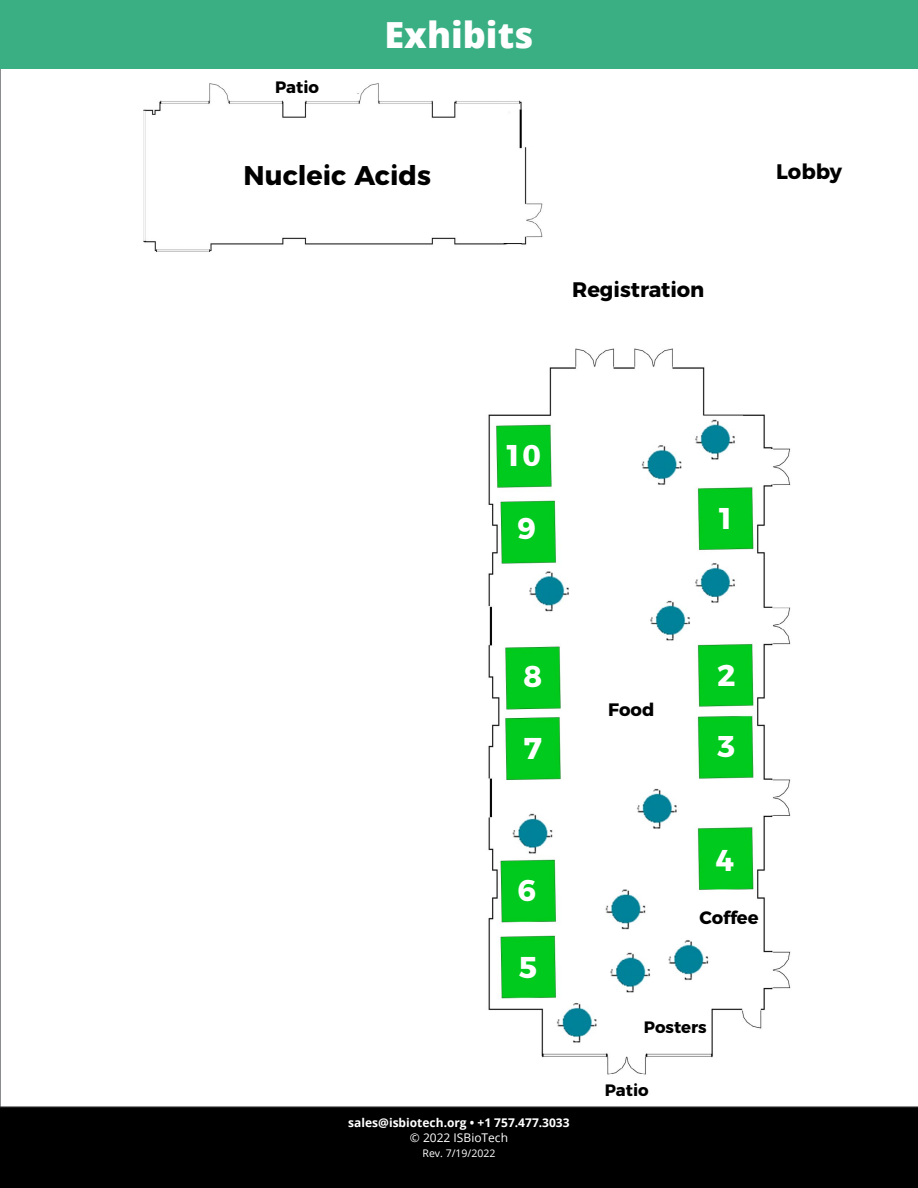
<style>
.page{position:relative;width:918px;height:1188px;background:#fff}
.page>*{position:absolute;margin:0;border:0;box-sizing:border-box;transform-origin:0 0}
.t1{font:800 36px "Open Sans";color:#fff}
.t2{font:700 30px "Montserrat";color:#fff}
.t3{font:700 27px "Montserrat";color:#000}
.t4{font:700 21px "Montserrat";color:#000}
.t5{font:700 18px "Montserrat";color:#000}
.t6{font:700 16.5px "Montserrat";color:#000}
.t7{font:700 12px "Open Sans";color:#fff}
.t8{font:12px "Open Sans";color:#fff}
.t9{font:10.5px "Open Sans";color:#fff}
</style>
<div class="page">
<div style="left:0;top:1108px;width:918px;height:80px;background:#000"></div>
<img style="left:143px;top:83px;width:648px;height:992px">
<div style="left:0;top:0;width:918px;height:69px;background:#3baf84"></div>
<h3 class="t6" style="left:275px;top:74px;width:46px">Patio</h3>
<h1 class="t1" style="left:385px;top:8px;width:150px">Exhibits</h1>
<h3 class="t3" style="left:244px;top:153px;width:189px">Nucleic Acids</h3>
<h3 class="t4" style="left:776px;top:155px;width:67px">Lobby</h3>
<h3 class="t4" style="left:572px;top:272px;width:134px">Registration</h3>
<h2 class="t2" style="left:504px;top:431px;width:39px">10</h2>
<h2 class="t2" style="left:517px;top:504px;width:20px">9</h2>
<h2 class="t2" style="left:523px;top:652px;width:20px">8</h2>
<h2 class="t2" style="left:523px;top:724px;width:20px">7</h2>
<h2 class="t2" style="left:517px;top:866px;width:20px">6</h2>
<h2 class="t2" style="left:519px;top:943px;width:20px">5</h2>
<h2 class="t2" style="left:716px;top:494px;width:20px">1</h2>
<h3 class="t5" style="left:608px;top:695px;width:48px">Food</h3>
<h2 class="t2" style="left:717px;top:651px;width:20px">2</h2>
<h2 class="t2" style="left:717px;top:722px;width:20px">3</h2>
<h2 class="t2" style="left:716px;top:836px;width:20px">4</h2>
<h3 class="t5" style="left:699px;top:903px;width:61px">Coffee</h3>
<h3 class="t6" style="left:644px;top:1014px;width:65px">Posters</h3>
<h3 class="t6" style="left:605px;top:1077px;width:46px">Patio</h3>
<p class="t7" style="left:348px;top:1114px;width:223px">sales@isbiotech.org • +1 757.477.3033</p>
<p class="t8" style="left:410px;top:1129px;width:100px">© 2022 ISBioTech</p>
<p class="t9" style="left:423px;top:1146px;width:74px">Rev. 7/19/2022</p>
</div>
